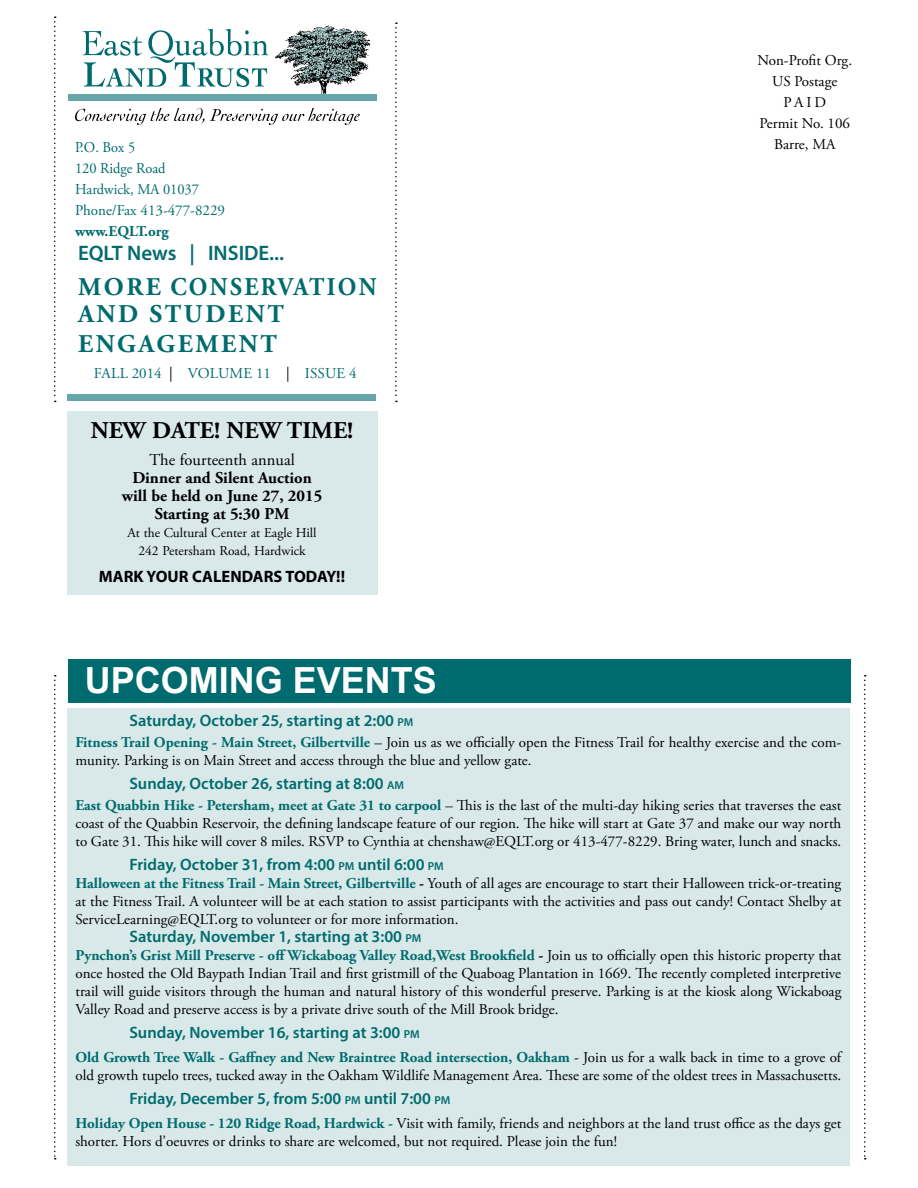
<style>
.page{position:relative;width:918px;height:1188px;background:#fff}
.page>*{position:absolute;margin:0;border:0;box-sizing:border-box;transform-origin:0 0}
.t1{font:700 36px "Arial";color:#fff}
.t2{font:700 25.5px/27px "Adobe Garamond Pro";letter-spacing:.1em;color:#006b6e}
.t3{font:700 24px "Adobe Garamond Pro";color:#000}
.t4{font:600 21px "Myriad Pro";color:#006b6e}
.t5{font:600 16.5px "Myriad Pro";color:#006b6e}
.t6{font:700 16.5px/18px "Adobe Garamond Pro";color:#000;text-align:center}
.t7{font:700 16.5px "Myriad Pro";color:#000}
.t8{font:16.5px "Adobe Garamond Pro";color:#000}
.t9{font:15px/18px "Adobe Garamond Pro";color:#000}
.t10{font:15px/21px "Adobe Garamond Pro";color:#006b6e;scale:.96 1}
.t11{font:15px "Adobe Garamond Pro";color:#006b6e}
.t12{font:700 15px "Adobe Garamond Pro";color:#006b6e}
.t13{font:13.5px/18px "Adobe Garamond Pro";color:#000;text-align:center}
.s1{color:#000}
.s2{font-size:11.55px}
.s3{font-weight:700;color:#006b6e}
.s4{font-weight:700}
</style>
<div class="page">
<div style="left:68px;top:412px;width:310px;height:183px;background:#d9e9e9"></div>
<svg style="left:54px;top:16px;width:2px;height:386px"></svg>
<svg style="left:864px;top:675px;width:2px;height:485px"></svg>
<img style="left:275px;top:25px;width:96px;height:69px">
<svg style="left:83px;top:29px;width:186px;height:58px"></svg>
<div style="left:68px;top:94px;width:309px;height:7px;background:#66a6a8"></div>
<svg style="left:395px;top:22px;width:2px;height:380px"></svg>
<div style="left:68px;top:394px;width:308px;height:7px;background:#66a6a8"></div>
<svg style="left:54px;top:675px;width:2px;height:485px"></svg>
<svg style="left:75px;top:108px;width:285px;height:17px"></svg>
<div style="left:68px;top:708px;width:782px;height:457px;background:#d9e9e9"></div>
<div style="left:68px;top:659px;width:783px;height:44px;background:#006b6e"></div>
<p class="t10" style="left:75px;top:137px;width:158px">P.O. Box 5<br>120 Ridge Road<br>Hardwick, MA 01037<br>Phone/Fax 413-477-8229</p>
<p class="t12" style="left:75px;top:222px;width:95px">www.EQLT.org</p>
<h3 class="t4" style="left:78px;top:240px;width:208px">EQLT News | INSIDE...</h3>
<h2 class="t2" style="left:78px;top:274px;width:300px">MORE CONSERVATION<br>AND STUDENT</h2>
<h2 class="t2" style="left:78px;top:331px;width:200px">ENGAGEMENT</h2>
<p class="t11" style="left:94px;top:365px;width:264px">FALL 2014 <span class="s1">|</span> Volume 11 <span class="s1">|</span> Iss ue 4</p>
<h3 class="t3" style="left:91px;top:417px;width:264px">NEW DATE! NEW TIME!</h3>
<p class="t8" style="left:149px;top:450px;width:147px">The fourteenth annual</p>
<p class="t6" style="left:122px;top:469px;width:202px">Dinner and Silent Auction will be held on June 27, 2015<br>Starting at 5:30 PM</p>
<p class="t13" style="left:128px;top:524px;width:191px">At the Cultural Center at Eagle Hill<br>242 Petersham Road, Hardwick</p>
<p class="t7" style="left:99px;top:566px;width:154px">MARK YOUR CALENDAR</p>
<p class="t7" style="left:274px;top:566px;width:24px">S TODA</p>
<p class="t7" style="left:326px;top:566px;width:20px">Y!!</p>
<p class="t9" style="left:757px;top:50px;width:96px;line-height:21px;text-align:center">Non-Profit Org.<br>US Postage<br>PAID<br>Permit No. 106<br>Barre, MA</p>
<h1 class="t1" style="left:85px;top:656px;width:354px">UPCOMING EVENTS</h1>
<p class="t5" style="left:129px;top:710px;width:286px">Saturday, October 25, starting at 2:00 <span class="s2">PM</span></p>
<p class="t9" style="left:75px;top:734px;width:767px"><span class="s3">Fitness Trail Opening - Main Street, Gilbertville</span> – Join us as we officially open the Fitness Trail for healthy exercise and the com&shy;munity. Parking is on Main Street and access through the blue and yellow gate.</p>
<p class="t5" style="left:129px;top:773px;width:276px">Sunday, October 26, starting at 8:00 <span class="s2">AM</span></p>
<p class="t9" style="left:75px;top:797px;width:767px;text-align:justify"><span class="s3">East Quabbin Hike - Petersham, meet at Gate 31 to carpool</span> – This is the last of the multi-day hiking series that traverses the east coast of the Quabbin Reservoir, the defining landscape feature of our region. The hike will start at Gate 37 and make our way north to Gate 31. This hike will cover 8 miles. RSVP to Cynthia at chenshaw@EQLT.org or 413-477-8229. Bring water, lunch and snacks.</p>
<p class="t5" style="left:75px;top:854px;width:32px">F</p>
<p class="t5" style="left:137px;top:854px;width:308px">riday, October 31, from 4:00 <span class="s2">PM</span> until 6:00 <span class="s2">PM</span></p>
<p class="t9" style="left:75px;top:875px;width:767px;text-align:justify"><span class="s3">Halloween at the Fitness Trail - Main Street, Gilbertville</span> <span class="s4">-</span> Youth of all ages are encourage to start their Halloween trick-or-treating at the Fitness Trail. A volunteer will be at each station to assist participants with the activities and pass out candy! Contact Shelby at ServiceLearning@EQLT.org to volunteer or for more information.</p>
<p class="t5" style="left:129px;top:926px;width:293px">Saturday, November 1, starting at 3:00 <span class="s2">PM</span></p>
<p class="t9" style="left:75px;top:947px;width:767px;text-align:justify"><span class="s3">Pynchon’s Grist Mill Preserve - off Wickaboag Valley Road,West Brookfield</span> <span class="s4">-</span> Join us to officially open this historic property that once hosted the Old Baypath Indian Trail and first gristmill of the Quaboag Plantation in 1669. The recently completed interpretive trail will guide visitors through the human and natural history of this wonderful preserve. Parking is at the kiosk along Wickaboag Valley Road and preserve access is by a private drive south of the Mill Brook bridge.</p>
<p class="t5" style="left:129px;top:1022px;width:292px">Sunday, November 16, starting at 3:00 <span class="s2">PM</span></p>
<p class="t9" style="left:75px;top:1049px;width:767px"><span class="s3">Old Growth Tree Walk - Gaffney and New Braintree Road intersection, Oakham</span> - Join us for a walk back in time to a grove of old growth tupelo trees, tucked away in the Oakham Wildlife Management Area. These are some of the oldest trees in Massachusetts.</p>
<p class="t5" style="left:75px;top:1088px;width:32px">F</p>
<p class="t5" style="left:137px;top:1088px;width:314px">riday, December 5, from 5:00 <span class="s2">PM</span> until 7:00 <span class="s2">PM</span></p>
<p class="t9" style="left:75px;top:1115px;width:767px"><span class="s3">Holiday Open House - 120 Ridge Road, Hardwick -</span> Visit with family, friends and neighbors at the land trust office as the days get shorter. Hors d’oeuvres or drinks to share are welcomed, but not required. Please join the fun!</p>
</div>
